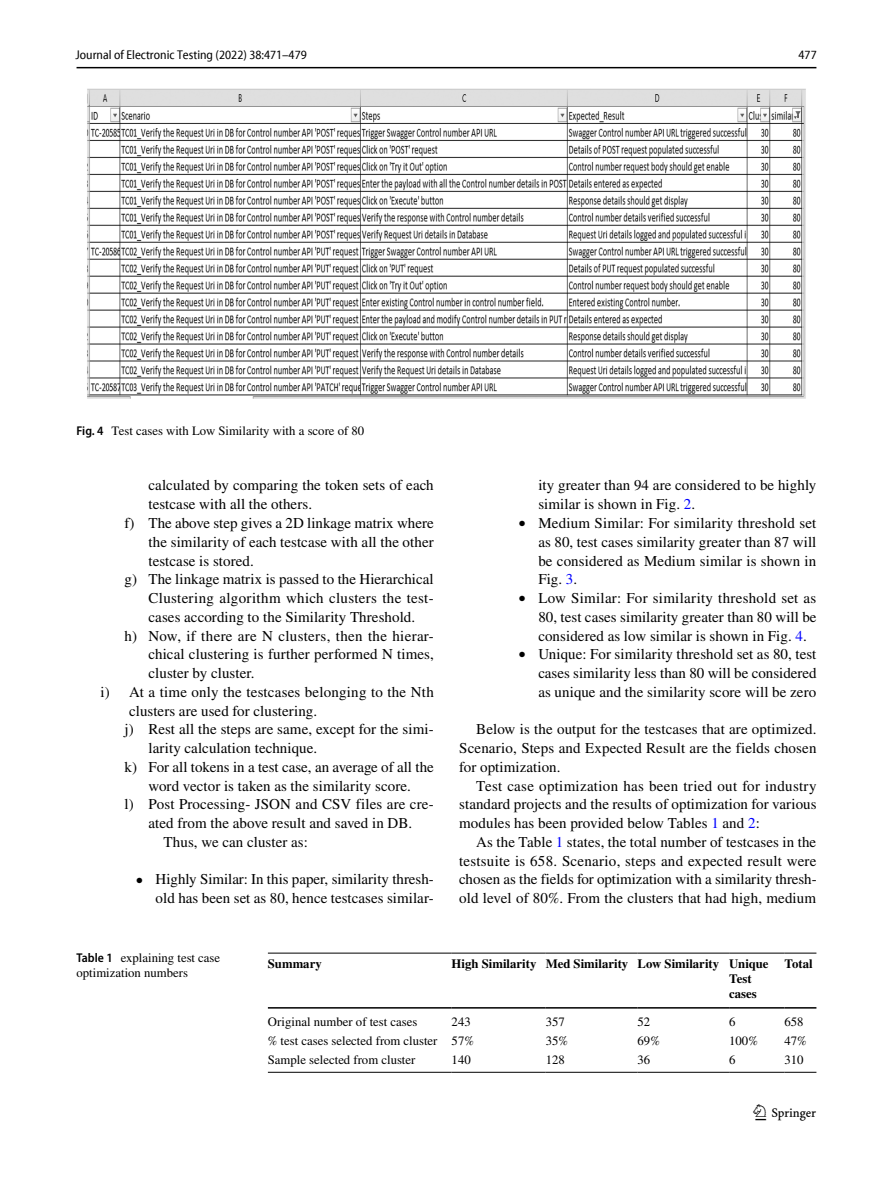
<style>
.page{position:relative;width:893px;height:1187px;background:#fff}
.page>*{position:absolute;margin:0;border:0;box-sizing:border-box;transform-origin:0 0}
.t1{font:22.5px "Springnew Regular 3";color:#000}
.t2{font:15px/18.8px "STIX";letter-spacing:.005em;color:#000;text-align:justify}
.t3{font:12.75px/15px "STIX";color:#000}
.t4{font:700 12.75px/15px "STIX";color:#000}
.t5{font:semi-condensed 12.75px "Myriad Pro Unic";color:#000}
.s1{font-family:"Myriad Pro";font-weight:600;font-stretch:semi-condensed}
.s2{font-size:14.1px}
.s3{color:#00f}
</style>
<div class="page">
<hr style="left:77px;top:67px;width:739px;height:1px;background:#000">
<img style="left:87px;top:88px;width:719px;height:311px">
<hr style="left:268px;top:952px;width:184px;height:1px;background:#000">
<hr style="left:268px;top:1007px;width:184px;height:1px;background:#000">
<hr style="left:452px;top:952px;width:94px;height:1px;background:#000">
<hr style="left:452px;top:1007px;width:94px;height:1px;background:#000">
<hr style="left:546px;top:952px;width:92px;height:1px;background:#000">
<hr style="left:546px;top:1007px;width:92px;height:1px;background:#000">
<hr style="left:638px;top:952px;width:91px;height:1px;background:#000">
<hr style="left:638px;top:1007px;width:91px;height:1px;background:#000">
<hr style="left:729px;top:952px;width:55px;height:1px;background:#000">
<hr style="left:729px;top:1007px;width:55px;height:1px;background:#000">
<hr style="left:784px;top:952px;width:32px;height:1px;background:#000">
<hr style="left:784px;top:1007px;width:32px;height:1px;background:#000">
<hr style="left:268px;top:1071px;width:184px;height:1px;background:#000">
<hr style="left:452px;top:1071px;width:94px;height:1px;background:#000">
<hr style="left:546px;top:1071px;width:92px;height:1px;background:#000">
<hr style="left:638px;top:1071px;width:91px;height:1px;background:#000">
<hr style="left:729px;top:1071px;width:55px;height:1px;background:#000">
<hr style="left:784px;top:1071px;width:32px;height:1px;background:#000">
<p class="t5" style="left:76px;top:50px;width:233px">Journal of Electronic Testing (2022) 38:471–479</p>
<p class="t5" style="left:799px;top:50px;width:20px">477</p>
<p class="t3" style="left:77px;top:424px;width:289px"><span class="s1">Fig. 4</span> Test cases with Low Similarity with a score of 80</p>
<p class="t2" style="left:149px;top:477px;width:287px">calculated by comparing the token sets of each</p>
<p class="t2" style="left:149px;top:496px;width:165px">testcase with all the others.</p>
<p class="t2" style="left:125px;top:514px;width:311px">f) The above step gives a 2D linkage matrix where</p>
<p class="t2" style="left:149px;top:533px;width:287px">the similarity of each testcase with all the other</p>
<p class="t2" style="left:149px;top:552px;width:107px">testcase is stored.</p>
<p class="t2" style="left:125px;top:571px;width:311px">g) The linkage matrix is passed to the Hierarchical</p>
<p class="t2" style="left:149px;top:589px;width:287px">Clustering algorithm which clusters the test-</p>
<p class="t2" style="left:149px;top:608px;width:268px">cases according to the Similarity Threshold.</p>
<p class="t2" style="left:125px;top:627px;width:311px">h) Now, if there are N clusters, then the hierar-</p>
<p class="t2" style="left:149px;top:646px;width:287px">chical clustering is further performed N times,</p>
<p class="t2" style="left:149px;top:664px;width:107px">cluster by cluster.</p>
<p class="t2" style="left:101px;top:683px;width:335px">i) At a time only the testcases belonging to the Nth</p>
<p class="t2" style="left:129px;top:702px;width:190px">clusters are used for clustering.</p>
<p class="t2" style="left:125px;top:721px;width:311px">j) Rest all the steps are same, except for the simi-</p>
<p class="t2" style="left:149px;top:739px;width:170px">larity calculation technique.</p>
<p class="t2" style="left:125px;top:758px;width:311px">k) For all tokens in a test case, an average of all the</p>
<p class="t2" style="left:149px;top:777px;width:264px">word vector is taken as the similarity score.</p>
<p class="t2" style="left:125px;top:796px;width:311px">l) Post Processing- JSON and CSV files are cre-</p>
<p class="t2" style="left:149px;top:814px;width:265px">ated from the above result and saved in DB.</p>
<p class="t2" style="left:164px;top:833px;width:146px">Thus, we can cluster as:</p>
<p class="t2" style="left:136px;top:871px;width:299px;text-align:right"><span class="s2">•</span> Highly Similar: In this paper, similarity thresh&shy;old has been set as 80, hence testcases similar-</p>
<p class="t2" style="left:538px;top:477px;width:280px">ity greater than 94 are considered to be highly similar is shown in Fig. <span class="s3">2</span>.</p>
<p class="t2" style="left:538px;top:514px;width:280px;text-indent:-20px"><span class="s2">•</span> Medium Similar: For similarity threshold set as 80, test cases similarity greater than 87 will be considered as Medium similar is shown in Fig. <span class="s3">3</span>.</p>
<p class="t2" style="left:538px;top:589px;width:280px;text-indent:-20px"><span class="s2">•</span> Low Similar: For similarity threshold set as 80, test cases similarity greater than 80 will be considered as low similar is shown in Fig. <span class="s3">4</span>.</p>
<p class="t2" style="left:538px;top:646px;width:280px;text-indent:-20px"><span class="s2">•</span> Unique: For similarity threshold set as 80, test cases similarity less than 80 will be considered as unique and the similarity score will be zero</p>
<p class="t2" style="left:459px;top:721px;width:359px;text-indent:17px">Below is the output for the testcases that are optimized.<br>Scenario, Steps and Expected Result are the fields chosen for optimization.</p>
<p class="t2" style="left:459px;top:777px;width:359px;text-indent:17px">Test case optimization has been tried out for industry standard projects and the results of optimization for various modules has been provided below Tables <span class="s3">1</span> and <span class="s3">2</span>:</p>
<p class="t2" style="left:459px;top:833px;width:359px;text-indent:17px">As the Table <span class="s3">1</span> states, the total number of testcases in the testsuite is 658. Scenario, steps and expected result were chosen as the fields for optimization with a similarity thresh&shy;old level of 80%. From the clusters that had high, medium</p>
<p class="t3" style="left:77px;top:951px;width:145px"><span class="s1">Table 1</span> explaining test case optimization numbers</p>
<p class="t4" style="left:268px;top:956px;width:55px">Summary</p>
<p class="t4" style="left:729px;top:956px;width:41px;text-indent:-278px">High Similarity Med Similarity Low Similarity Unique<br>Test cases</p>
<p class="t4" style="left:785px;top:956px;width:30px">Total</p>
<p class="t3" style="left:268px;top:1015px;width:151px">Original number of test cases</p>
<p class="t3" style="left:452px;top:1015px;width:21px">243</p>
<p class="t3" style="left:546px;top:1015px;width:21px">357</p>
<p class="t3" style="left:638px;top:1015px;width:14px">52</p>
<p class="t3" style="left:729px;top:1015px;width:8px">6</p>
<p class="t3" style="left:785px;top:1015px;width:21px">658</p>
<p class="t3" style="left:268px;top:1033px;width:208px">% test cases selected from cluster 57%</p>
<p class="t3" style="left:546px;top:1033px;width:24px">35%</p>
<p class="t3" style="left:638px;top:1033px;width:24px">69%</p>
<p class="t3" style="left:729px;top:1033px;width:30px">100%</p>
<p class="t3" style="left:785px;top:1033px;width:24px">47%</p>
<p class="t3" style="left:268px;top:1052px;width:149px">Sample selected from cluster</p>
<p class="t3" style="left:452px;top:1052px;width:21px">140</p>
<p class="t3" style="left:546px;top:1052px;width:21px">128</p>
<p class="t3" style="left:638px;top:1052px;width:14px">36</p>
<p class="t3" style="left:729px;top:1052px;width:8px">6</p>
<p class="t3" style="left:785px;top:1052px;width:21px">310</p>
<h1 class="t1" style="left:755px;top:1104px;width:62px">1 3</h1>
</div>
